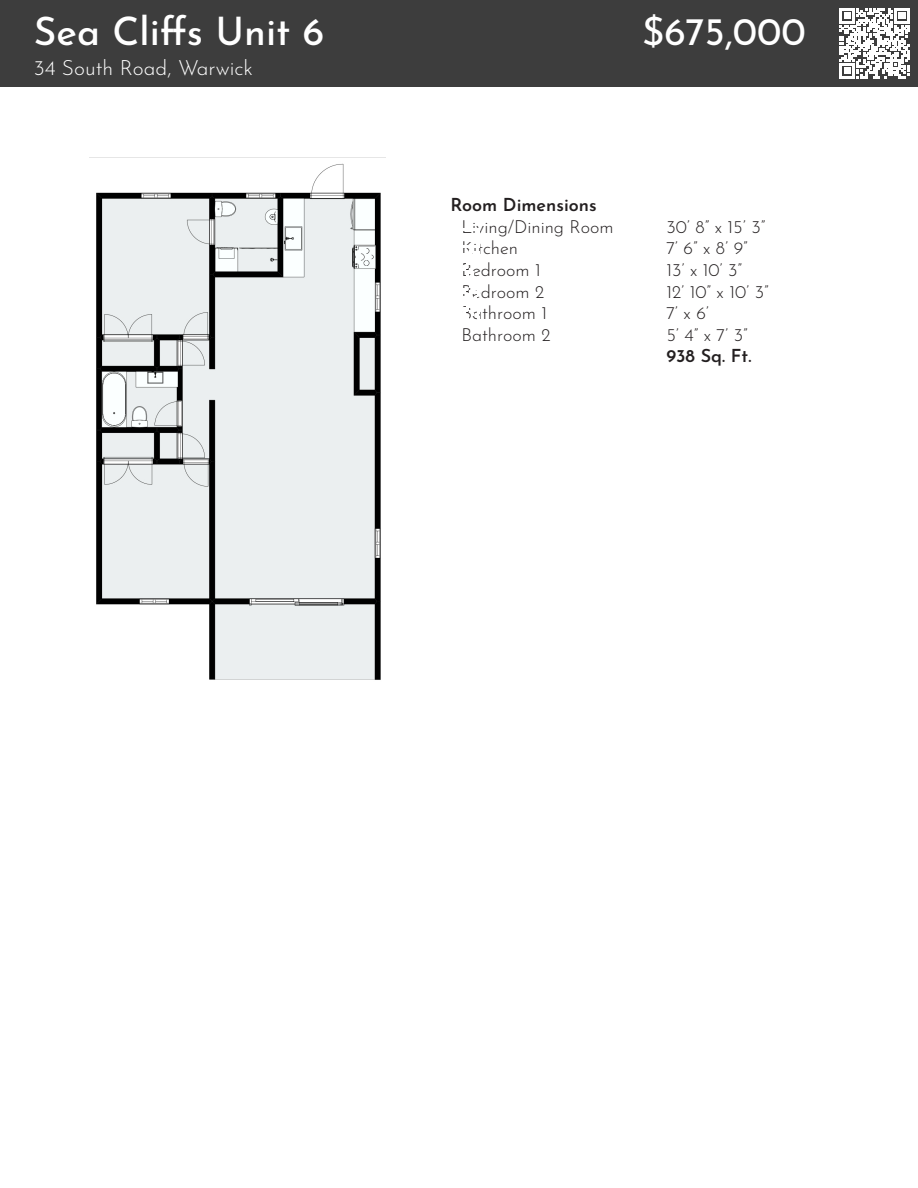
<style>
.page{position:relative;width:918px;height:1188px;background:#fff}
.page>*{position:absolute;margin:0;border:0;box-sizing:border-box;transform-origin:0 0}
.t1{font:500 39px "Josefin Sans";color:#fff}
.t2{font:39px "Josefin Sans";color:#fff}
.t3{font:300 21px "Josefin Sans";color:#fff}
.t4{font:300 18px "Josefin Sans";color:#231f20}
.t5{font:600 18px "Josefin Sans";color:#231f20}
</style>
<div class="page">
<div style="left:0;top:0;width:918px;height:87px;background:#3d3d3d"></div>
<svg style="left:840px;top:8px;width:69px;height:70px"></svg>
<img style="left:96px;top:163px;width:285px;height:517px">
<p class="t1" style="left:34px;top:2px;width:292px">Sea Cliffs Unit 6</p>
<p class="t2" style="left:642px;top:2px;width:165px">$675,000</p>
<p class="t3" style="left:34px;top:52px;width:221px">34 South Road, Warwick</p>
<p class="t5" style="left:450px;top:191px;width:148px">Room Dimensions</p>
<p class="t4" style="left:461px;top:213px;width:154px">Living/Dining Room</p>
<p class="t4" style="left:666px;top:213px;width:100px">30’ 8” x 15’ 3”</p>
<p class="t4" style="left:461px;top:235px;width:58px">Kitchen</p>
<p class="t4" style="left:666px;top:235px;width:83px">7’ 6” x 8’ 9”</p>
<p class="t4" style="left:461px;top:256px;width:81px">Bedroom 1</p>
<p class="t4" style="left:666px;top:256px;width:77px">13’ x 10’ 3”</p>
<p class="t4" style="left:461px;top:278px;width:84px">Bedroom 2</p>
<p class="t4" style="left:666px;top:278px;width:104px">12’ 10” x 10’ 3”</p>
<p class="t4" style="left:461px;top:299px;width:87px">Bathroom 1</p>
<p class="t4" style="left:666px;top:299px;width:44px">7’ x 6’</p>
<p class="t4" style="left:461px;top:321px;width:91px">Bathroom 2</p>
<p class="t4" style="left:666px;top:321px;width:83px">5’ 4” x 7’ 3”</p>
<p class="t5" style="left:666px;top:343px;width:87px">938 Sq. Ft.</p>
</div>
